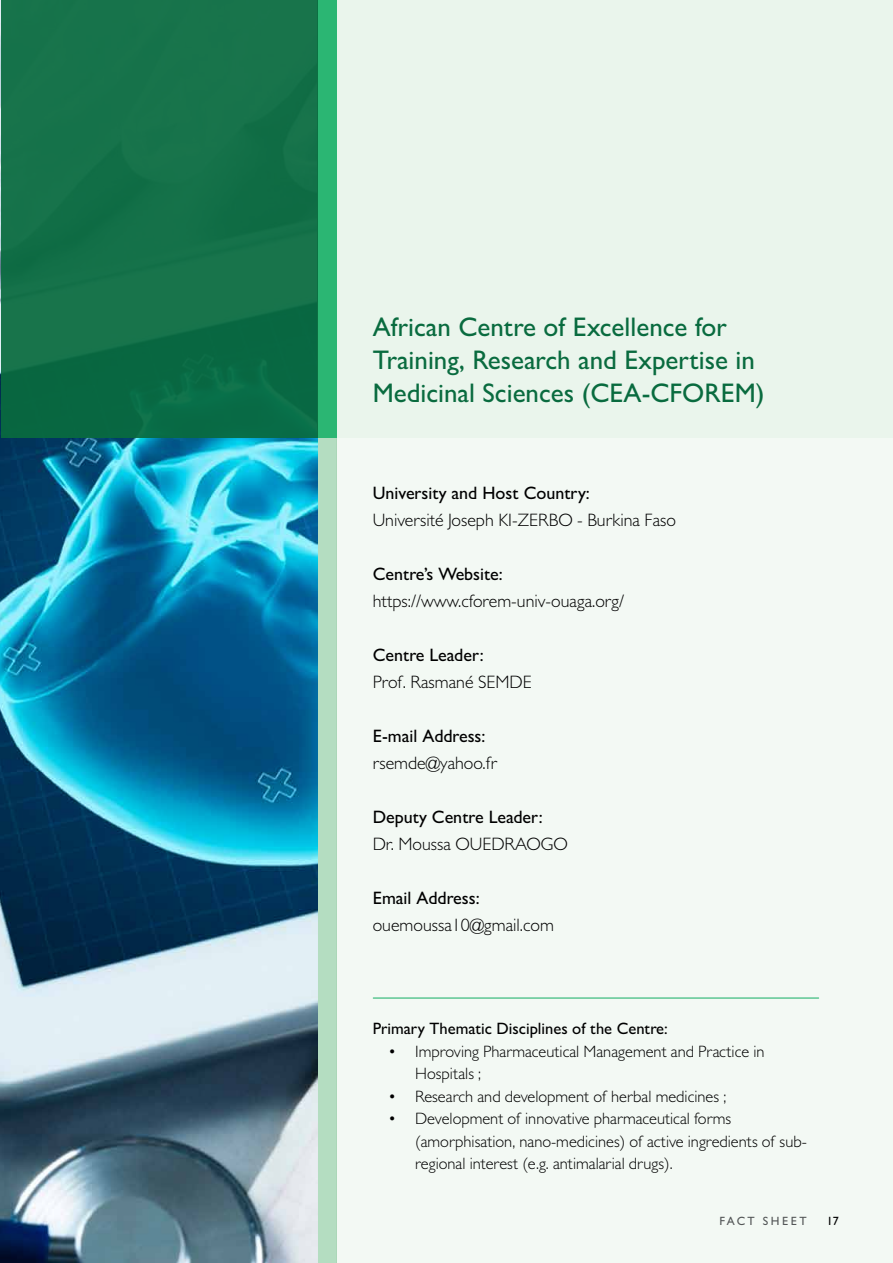
<style>
.page{position:relative;width:893px;height:1263px;background:#fff}
.page>*{position:absolute;margin:0;border:0;box-sizing:border-box;transform-origin:0 0}
.t1{font:500 27px/33px "Gill Sans MT Pro";color:#096b3f}
.t2{font:300 18px "Gill Sans MT Pro";color:#000}
.t3{font:500 18px "Gill Sans MT Pro";color:#000}
.t4{font:300 16.5px/22.5px "Gill Sans MT Pro";color:#000}
.t5{font:500 16.5px "Gill Sans MT Pro";color:#000}
.t6{font:500 12px "Gill Sans MT Pro";letter-spacing:.2em;color:#58595b}
.t7{font:500 12px "Gill Sans MT Pro";color:#000}
</style>
<div class="page">
<img style="left:0;top:0;width:1px;height:729px">
<div style="left:317px;top:438px;width:20px;height:825px;background:#b4ddc1"></div>
<img style="left:1px;top:438px;width:316px;height:825px">
<div style="left:337px;top:438px;width:556px;height:825px;background:#f3f9f4"></div>
<div style="left:337px;top:0;width:556px;height:438px;background:#eaf5ec"></div>
<div style="left:317px;top:0;width:20px;height:438px;background:#2bb673"></div>
<div style="left:1px;top:0;width:316px;height:438px;background:linear-gradient(to right,#147048,#116f48)"></div>
<hr style="left:373px;top:997px;width:446px;height:1px;background:#2bb673">
<h1 class="t1" style="left:373px;top:310px;width:393px">African Centre of Excellence for<br>Training, Research and Expertise in<br>Medicinal Sciences (CEA-CFOREM)</h1>
<p class="t3" style="left:373px;top:482px;width:219px">University and Host Country:</p>
<p class="t2" style="left:373px;top:509px;width:305px">Université Joseph KI-ZERBO - Burkina Faso</p>
<p class="t3" style="left:373px;top:563px;width:132px">Centre’s Website:</p>
<p class="t2" style="left:373px;top:590px;width:253px">https://www.cforem-univ-ouaga.org/</p>
<p class="t3" style="left:373px;top:644px;width:112px">Centre Leader:</p>
<p class="t2" style="left:373px;top:671px;width:160px">Prof. Rasmané SEMDE</p>
<p class="t3" style="left:373px;top:725px;width:114px">E-mail Address:</p>
<p class="t2" style="left:373px;top:752px;width:126px">rsemde@yahoo.fr</p>
<p class="t3" style="left:373px;top:806px;width:172px">Deputy Centre Leader:</p>
<p class="t2" style="left:373px;top:833px;width:197px">Dr. Moussa OUEDRAOGO</p>
<p class="t3" style="left:373px;top:887px;width:108px">Email Address:</p>
<p class="t2" style="left:373px;top:914px;width:183px">ouemoussa10@gmail.com</p>
<p class="t5" style="left:373px;top:1019px;width:297px">Primary Thematic Disciplines of the Centre:</p>
<p class="t4" style="left:415px;top:1040px;width:351px;text-indent:-27px">• Improving Pharmaceutical Management and Practice in<br>Hospitals ;</p>
<p class="t4" style="left:388px;top:1085px;width:340px">• Research and development of herbal medicines ;</p>
<p class="t4" style="left:415px;top:1107px;width:393px;text-indent:-27px">• Development of innovative pharmaceutical forms (amorphisation, nano-medicines) of active ingredients of sub&shy;regional interest (e.g. antimalarial drugs).</p>
<p class="t6" style="left:719px;top:1214px;width:89px">FACT SHEET</p>
<p class="t7" style="left:827px;top:1214px;width:13px">17</p>
</div>
